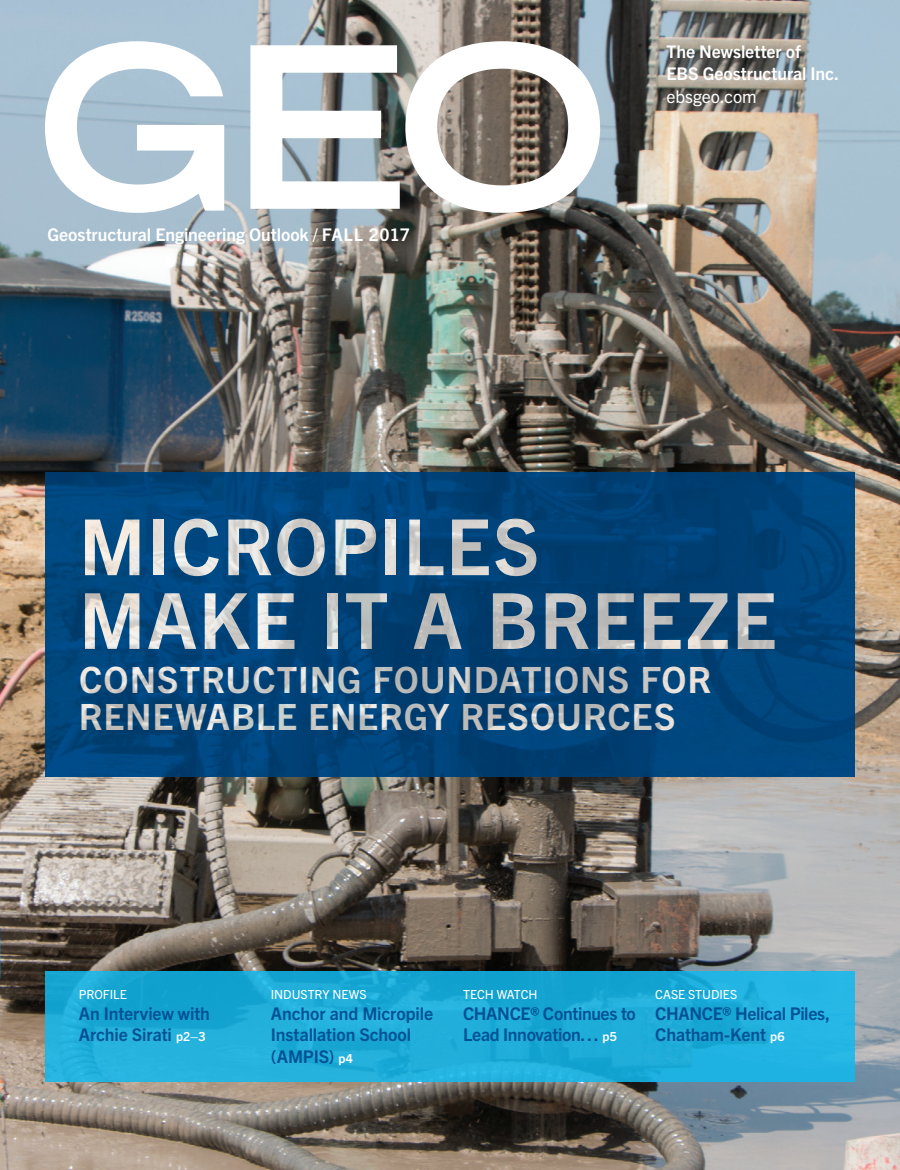
<style>
.page{position:relative;width:900px;height:1170px;background:#fff}
.page>*{position:absolute;margin:0;border:0;box-sizing:border-box;transform-origin:0 0}
.t1{font:700 77.5px/73.8px "Trade Gothic Next LT Pro";letter-spacing:.015em;color:#fff}
.t2{font:700 36.25px/37.5px "Trade Gothic Next LT Pro";letter-spacing:.02em;color:#fff}
.t3{font:700 17.5px/21.2px "Trade Gothic Next LT Pro";letter-spacing:-.01em;color:#015195}
.t4{font:700 17.5px/22.5px "Trade Gothic Next LT Pro";letter-spacing:-.005em;color:#fff}
.t5{font:17.5px "Trade Gothic Next LT Pro";letter-spacing:-.005em;color:#fff}
.t6{font:12.5px "Trade Gothic Next LT Pro";letter-spacing:-.005em;color:#fff}
.s1{font-size:12.5px;color:#fff}
</style>
<div class="page">
<img style="left:0;top:0;width:900px;height:1170px">
<svg style="left:45px;top:41px;width:179px;height:172px"></svg>
<svg style="left:250px;top:41px;width:350px;height:172px"></svg>
<div style="left:45px;top:971px;width:810px;height:111px;background:linear-gradient(to right,#1daad5,#1fafde)"></div>
<svg style="left:45px;top:473px;width:810px;height:304px;fill:#004277"></svg>
<svg style="left:0;top:401px;width:1px;height:28px"></svg>
<p class="t4" style="left:48px;top:222px;width:364px">Geostructural Engineering Outlook / FALL 2017</p>
<p class="t4" style="left:667px;top:39px;width:174px">The Newsletter of<br>EBS Geostructural Inc.</p>
<p class="t5" style="left:667px;top:84px;width:92px">ebsgeo.com</p>
<h1 class="t1" style="left:79px;top:505px;width:699px">MICROPILES<br>MAKE IT A BREEZE</h1>
<h2 class="t2" style="left:79px;top:658px;width:634px">CONSTRUCTING FOUNDATIONS FOR<br>RENEWABLE ENERGY RESOURCES</h2>
<p class="t6" style="left:79px;top:986px;width:50px">PROFILE</p>
<p class="t3" style="left:79px;top:1002px;width:133px">An Interview with<br>Archie Sirati <span class="s1">p2–3</span></p>
<p class="t6" style="left:271px;top:986px;width:97px">INDUSTRY NEWS</p>
<p class="t3" style="left:271px;top:1002px;width:164px">Anchor and Micropile<br>Installation School (AMPIS) <span class="s1">p4</span></p>
<p class="t6" style="left:463px;top:986px;width:76px">TECH WATCH</p>
<p class="t3" style="left:463px;top:1002px;width:174px">CHANCE® Continues to<br>Lead Innovation… <span class="s1">p5</span></p>
<p class="t6" style="left:655px;top:986px;width:83px">CASE STUDIES</p>
<p class="t3" style="left:655px;top:1002px;width:176px">CHANCE® Helical Piles,<br>Chatham-Kent <span class="s1">p6</span></p>
</div>
